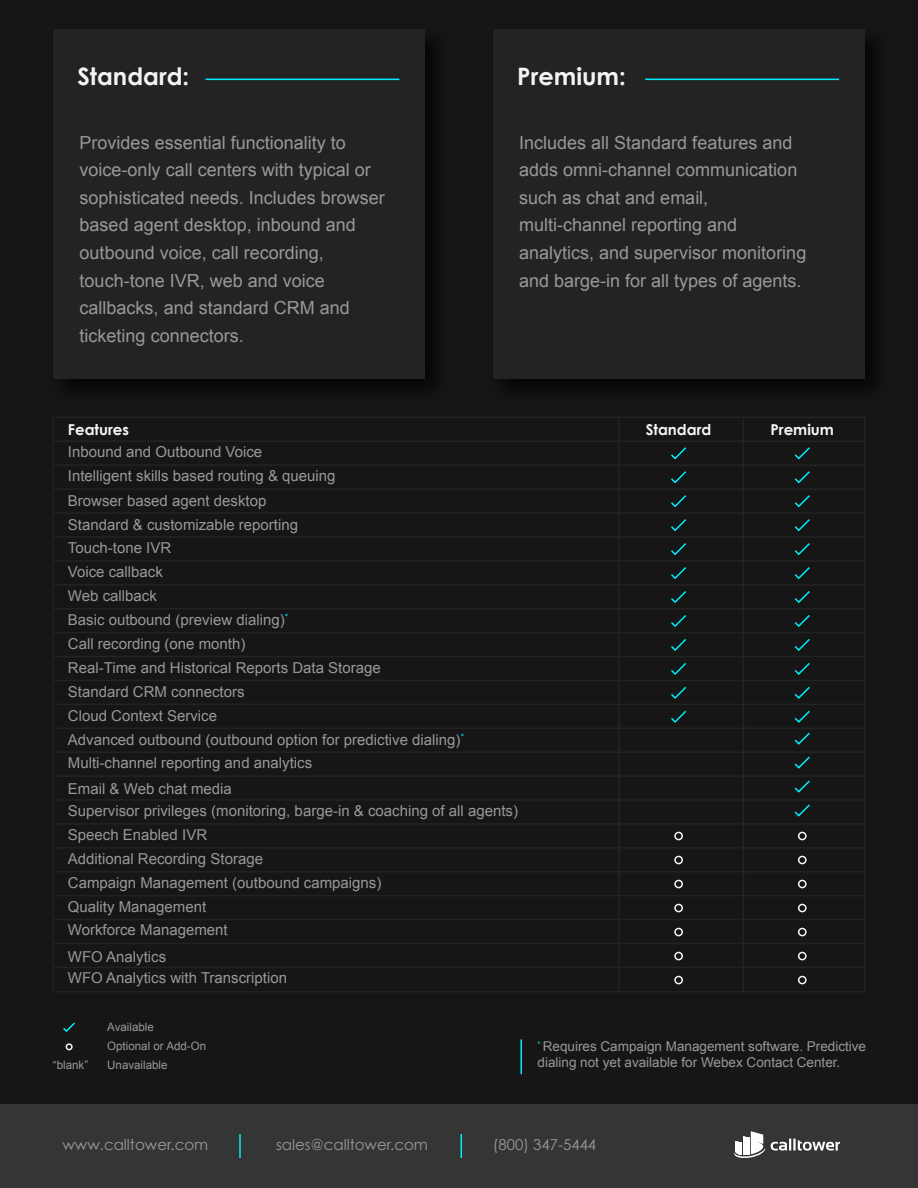
<style>
.page{position:relative;width:918px;height:1188px;background:#161616}
.page>*{position:absolute;margin:0;border:0;box-sizing:border-box;transform-origin:0 0}
.t1{font:700 24px "Century Gothic";color:#f4f4f4}
.t2{font:18px/27.6px "Arial";color:#999}
.t3{font:15px/24px "Arial";color:#999}
.t4{font:15px "Century Gothic";color:#999}
.t5{font:700 15px "Century Gothic";color:#f4f4f4}
.t6{font:13.5px/16.2px "Arial";color:#999}
.t7{font:11.55px/18.5px "Arial";color:#999}
</style>
<div class="page">
<div style="left:0;top:1104px;width:918px;height:84px;background:#353535"></div>
<svg style="left:734px;top:1131px;width:106px;height:27px"></svg>
<hr style="left:239px;top:1134px;width:2px;height:24px;background:#00edfb">
<hr style="left:460px;top:1134px;width:2px;height:24px;background:#00edfb">
<div style="left:53px;top:29px;width:372px;height:350px;background:#232323"></div>
<div style="left:493px;top:29px;width:372px;height:350px;background:#232323"></div>
<hr style="left:206px;top:79px;width:193px;height:1px;background:#00eefc">
<hr style="left:645px;top:79px;width:194px;height:1px;background:#00eefc">
<hr style="left:53px;top:967px;width:812px;height:1px;background:#232323">
<hr style="left:53px;top:943px;width:812px;height:1px;background:#232323">
<hr style="left:53px;top:919px;width:812px;height:1px;background:#232323">
<hr style="left:53px;top:895px;width:812px;height:1px;background:#232323">
<hr style="left:53px;top:871px;width:812px;height:2px;background:#232323">
<hr style="left:53px;top:847px;width:812px;height:2px;background:#232323">
<hr style="left:53px;top:823px;width:812px;height:2px;background:#232323">
<hr style="left:53px;top:799px;width:812px;height:2px;background:#232323">
<hr style="left:53px;top:775px;width:812px;height:2px;background:#232323">
<hr style="left:53px;top:751px;width:812px;height:2px;background:#232323">
<hr style="left:53px;top:728px;width:812px;height:1px;background:#232323">
<hr style="left:53px;top:704px;width:812px;height:1px;background:#232323">
<hr style="left:53px;top:680px;width:812px;height:1px;background:#232323">
<hr style="left:53px;top:656px;width:812px;height:1px;background:#232323">
<hr style="left:53px;top:632px;width:812px;height:1px;background:#232323">
<hr style="left:53px;top:608px;width:812px;height:1px;background:#232323">
<hr style="left:53px;top:584px;width:812px;height:2px;background:#232323">
<hr style="left:53px;top:560px;width:812px;height:2px;background:#232323">
<hr style="left:53px;top:536px;width:812px;height:2px;background:#232323">
<hr style="left:53px;top:512px;width:812px;height:2px;background:#232323">
<hr style="left:53px;top:488px;width:812px;height:2px;background:#232323">
<hr style="left:53px;top:464px;width:812px;height:2px;background:#232323">
<hr style="left:53px;top:441px;width:812px;height:1px;background:#232323">
<hr style="left:743px;top:417px;width:1px;height:575px;background:#232323">
<hr style="left:618px;top:417px;width:2px;height:575px;background:#232323">
<svg style="left:671px;top:447px;width:16px;height:13px"></svg>
<svg style="left:671px;top:471px;width:16px;height:13px"></svg>
<svg style="left:671px;top:495px;width:16px;height:13px"></svg>
<svg style="left:671px;top:519px;width:16px;height:13px"></svg>
<svg style="left:671px;top:543px;width:16px;height:13px"></svg>
<svg style="left:671px;top:567px;width:16px;height:12px"></svg>
<svg style="left:671px;top:591px;width:15px;height:12px"></svg>
<svg style="left:671px;top:615px;width:15px;height:12px"></svg>
<svg style="left:671px;top:639px;width:16px;height:12px"></svg>
<svg style="left:671px;top:663px;width:16px;height:12px"></svg>
<svg style="left:671px;top:686px;width:16px;height:13px"></svg>
<svg style="left:671px;top:710px;width:16px;height:13px"></svg>
<svg style="left:63px;top:1022px;width:12px;height:10px"></svg>
<svg style="left:794px;top:447px;width:16px;height:13px"></svg>
<svg style="left:794px;top:471px;width:16px;height:13px"></svg>
<svg style="left:794px;top:495px;width:16px;height:13px"></svg>
<svg style="left:794px;top:519px;width:16px;height:13px"></svg>
<svg style="left:794px;top:543px;width:16px;height:13px"></svg>
<svg style="left:794px;top:567px;width:16px;height:13px"></svg>
<svg style="left:794px;top:591px;width:16px;height:12px"></svg>
<svg style="left:794px;top:615px;width:16px;height:12px"></svg>
<svg style="left:794px;top:639px;width:16px;height:12px"></svg>
<svg style="left:794px;top:663px;width:16px;height:12px"></svg>
<svg style="left:794px;top:686px;width:16px;height:13px"></svg>
<svg style="left:794px;top:710px;width:16px;height:13px"></svg>
<svg style="left:794px;top:732px;width:16px;height:13px"></svg>
<svg style="left:794px;top:756px;width:16px;height:13px"></svg>
<svg style="left:794px;top:780px;width:16px;height:13px"></svg>
<svg style="left:794px;top:804px;width:16px;height:13px"></svg>
<div style="left:674px;top:832px;width:9px;height:8px;border:2px solid #f4f4f4;border-radius:50%"></div>
<div style="left:674px;top:856px;width:9px;height:8px;border:2px solid #f4f4f4;border-radius:50%"></div>
<div style="left:674px;top:880px;width:9px;height:8px;border:2px solid #f4f4f4;border-radius:50%"></div>
<div style="left:674px;top:904px;width:9px;height:8px;border:2px solid #f4f4f4;border-radius:50%"></div>
<div style="left:66px;top:1043px;width:7px;height:7px;border:2px solid #f4f4f4;border-radius:50%"></div>
<div style="left:674px;top:928px;width:9px;height:8px;border:2px solid #f4f4f4;border-radius:50%"></div>
<div style="left:674px;top:952px;width:9px;height:8px;border:2px solid #f4f4f4;border-radius:50%"></div>
<div style="left:674px;top:976px;width:9px;height:8px;border:2px solid #f4f4f4;border-radius:50%"></div>
<div style="left:798px;top:832px;width:9px;height:8px;border:2px solid #f4f4f4;border-radius:50%"></div>
<div style="left:798px;top:856px;width:9px;height:8px;border:2px solid #f4f4f4;border-radius:50%"></div>
<div style="left:798px;top:880px;width:9px;height:8px;border:2px solid #f4f4f4;border-radius:50%"></div>
<div style="left:798px;top:904px;width:9px;height:8px;border:2px solid #f4f4f4;border-radius:50%"></div>
<div style="left:798px;top:928px;width:9px;height:8px;border:2px solid #f4f4f4;border-radius:50%"></div>
<div style="left:798px;top:952px;width:9px;height:8px;border:2px solid #f4f4f4;border-radius:50%"></div>
<div style="left:798px;top:976px;width:9px;height:8px;border:2px solid #f4f4f4;border-radius:50%"></div>
<hr style="left:520px;top:1039px;width:2px;height:35px;background:#00edfb">
<h1 class="t1" style="left:77px;top:58px;width:113px">Standard:</h1>
<h1 class="t1" style="left:517px;top:58px;width:110px">Premium:</h1>
<p class="t2" style="left:80px;top:129px;width:307px">Provides essential functionality to voice-only call centers with typical or sophisticated needs. Includes browser based agent desktop, inbound and outbound voice, call recording, touch-tone IVR, web and voice callbacks, and standard CRM and ticketing connectors.</p>
<p class="t2" style="left:519px;top:129px;width:289px">Includes all Standard features and adds omni-channel communication such as chat and email, multi-channel reporting and analytics, and supervisor monitoring and barge-in for all types of agents.</p>
<p class="t5" style="left:68px;top:418px;width:63px">Features</p>
<p class="t3" style="left:68px;top:440px;width:269px">Inbound and Outbound Voice<br>Intelligent skills based routing &amp; queuing Browser based agent desktop<br>Standard &amp; customizable reporting</p>
<p class="t3" style="left:68px;top:535px;width:398px">Touch-tone IVR<br>Voice callback<br>Web callback<br>Basic outbound (preview dialing)<sup>*<br></sup>Call recording (one month)<br>Real-Time and Historical Reports Data Storage<br>Standard CRM connectors<br>Cloud Context Service<br>Advanced outbound (outbound option for predictive dialing)<sup>*<br></sup>Multi-channel reporting and analytics</p>
<p class="t3" style="left:68px;top:777px;width:452px">Email &amp; Web chat media<br>Supervisor privileges (monitoring, barge-in &amp; coaching of all agents)<br>Speech Enabled IVR<br>Additional Recording Storage<br>Campaign Management (outbound campaigns)<br>Quality Management<br>Workforce Management</p>
<p class="t3" style="left:68px;top:946px;width:221px;line-height:21.1px">WFO Analytics<br>WFO Analytics with Transcription</p>
<p class="t7" style="left:107px;top:1018px;width:100px">Available<br>Optional or Add-On</p>
<p class="t7" style="left:53px;top:1056px;width:37px">“blank”</p>
<p class="t7" style="left:107px;top:1056px;width:62px">Unavailable</p>
<p class="t5" style="left:646px;top:418px;width:67px">Standard</p>
<p class="t5" style="left:770px;top:418px;width:65px">Premium</p>
<p class="t6" style="left:537px;top:1038px;width:330px"><sup>*</sup> Requires Campaign Management software. Predictive dialing not yet available for Webex Contact Center.</p>
<p class="t4" style="left:62px;top:1134px;width:147px">www.calltower.com</p>
<p class="t4" style="left:276px;top:1134px;width:153px">sales@calltower.com</p>
<p class="t4" style="left:493px;top:1134px;width:105px">(800) 347-5444</p>
</div>
